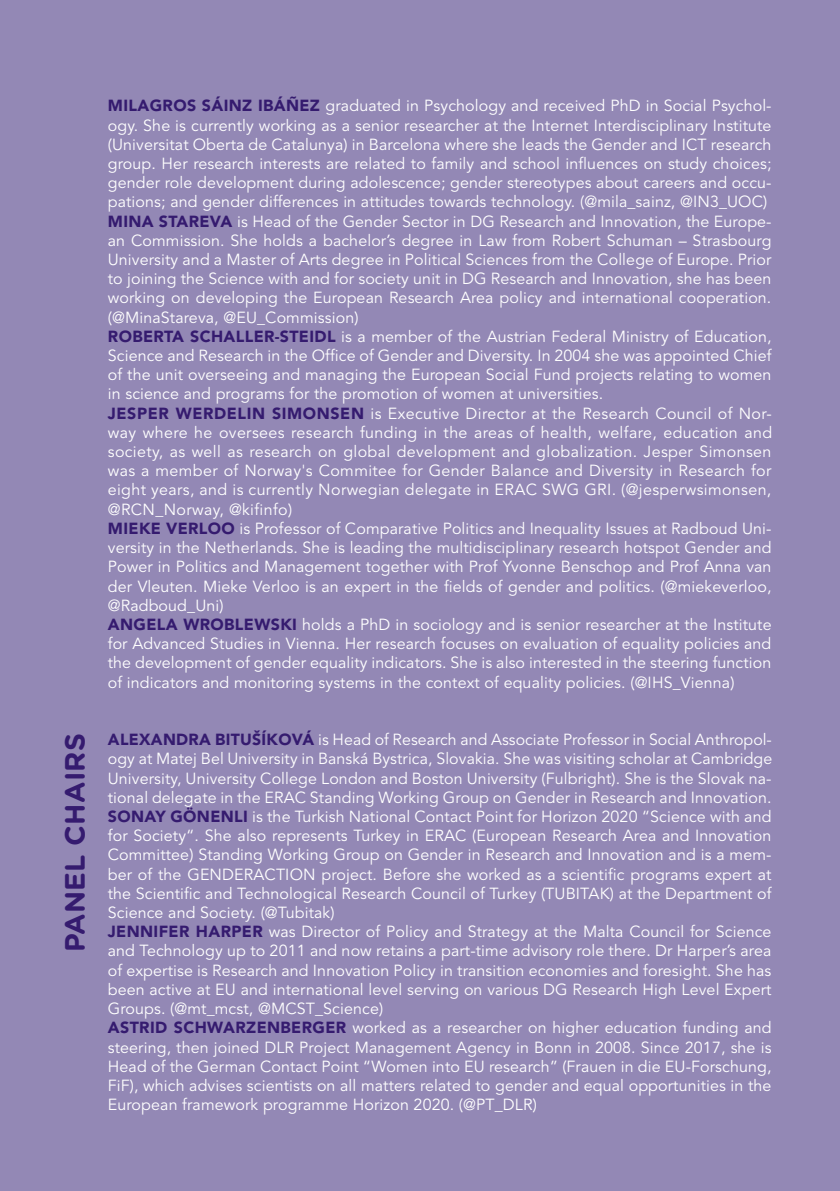
<style>
.page{position:relative;width:840px;height:1191px;background:#fff}
.page>*{position:absolute;margin:0;border:0;box-sizing:border-box;transform-origin:0 0}
.t1{font:700 28px "Gotham Rounded";color:#351b6f}
.t2{font:16px/19.2px "Avenir LTCE";letter-spacing:.01em;color:#fff;text-align:justify}
.t3{font:900 16px "Avenir LTCE";letter-spacing:.025em;color:#351b6f}
.s1{font-weight:900;color:#351b6f}
</style>
<div class="page">
<div style="left:0;top:0;width:839px;height:1191px;background:#9388b5"></div>
<h1 class="t1" style="left:54px;top:952px;width:218px;rotate:-90deg">PANEL CHAIRS</h1>
<p class="t2" style="left:108px;top:96px;width:665px;text-indent:79px"><span class="s1">S SÁINZ IBÁÑEZ</span> graduated in Psychology and received PhD in Social Psychol&shy;ogy. She is currently working as a senior researcher at the Internet Interdisciplinary Institute (Universitat Oberta de Catalunya) in Barcelona where she leads the Gender and ICT research group. Her research interests are related to family and school influences on study choices; gender role development during adolescence; gender stereotypes about careers and occu&shy;pations; and gender differences in attitudes towards technology. (@mila_sainz, @IN3_UOC)</p>
<p class="t3" style="left:108px;top:211px;width:13px">MINA</p>
<p class="t3" style="left:159px;top:211px;width:11px">STARE</p>
<p class="t3" style="left:108px;top:96px;width:43px">MI LAGRO</p>
<p class="t2" style="left:108px;top:212px;width:665px;text-indent:102px"><span class="s1">VA</span> is Head of the Gender Sector in DG Research and Innovation, the Europe&shy;an Commission. She holds a bachelor’s degree in Law from Robert Schuman – Strasbourg University and a Master of Arts degree in Political Sciences from the College of Europe. Prior to joining the Science with and for society unit in DG Research and Innovation, she has been working on developing the European Research Area policy and international cooperation. (@MinaStareva, @EU_Commission)</p>
<p class="t3" style="left:108px;top:326px;width:23px">ROBERTA</p>
<p class="t3" style="left:190px;top:326px;width:13px">SCHA</p>
<p class="t3" style="left:236px;top:326px;width:55px">LLER-STEID</p>
<p class="t2" style="left:108px;top:327px;width:665px;text-indent:219px"><span class="s1">L</span> is a member of the Austrian Federal Ministry of Education, Science and Research in the Office of Gender and Diversity. In 2004 she was appointed Chief of the unit overseeing and managing the European Social Fund projects relating to women in science and programs for the promotion of women at universities.</p>
<p class="t3" style="left:108px;top:403px;width:41px">JESPER</p>
<p class="t3" style="left:176px;top:403px;width:29px">WERDE</p>
<p class="t2" style="left:108px;top:404px;width:665px;text-indent:130px"><span class="s1">LIN SI MONSEN</span> is Executive Director at the Research Council of Nor&shy;way where he oversees research funding in the areas of health, welfare, education and society, as well as research on global development and globalization. Jesper Simonsen was a member of Norway's Commitee for Gender Balance and Diversity in Research for eight years, and is currently Norwegian delegate in ERAC SWG GRI. (@jesperwsimonsen, @RCN_Norway, @kifinfo)</p>
<p class="t3" style="left:108px;top:518px;width:11px">MIE</p>
<p class="t3" style="left:139px;top:518px;width:39px">KE VER</p>
<p class="t2" style="left:108px;top:519px;width:664px;text-indent:91px"><span class="s1">LOO</span> is Professor of Comparative Politics and Inequality Issues at Radboud Uni&shy;versity in the Netherlands. She is leading the multidisciplinary research hotspot Gender and Power in Politics and Management together with Prof Yvonne Benschop and Prof Anna van der Vleuten. Mieke Verloo is an expert in the fields of gender and politics. (@miekeverloo, @Radboud_Uni)</p>
<p class="t3" style="left:108px;top:614px;width:25px">ANGE</p>
<p class="t3" style="left:157px;top:614px;width:55px">LA WROB</p>
<p class="t2" style="left:108px;top:615px;width:665px;text-indent:127px"><span class="s1">LEWSKI</span> holds a PhD in sociology and is senior researcher at the Institute for Advanced Studies in Vienna. Her research focuses on evaluation of equality policies and the development of gender equality indicators. She is also interested in the steering function of indicators and monitoring systems in the context of equality policies. (@IHS_Vienna)</p>
<p class="t2" style="left:108px;top:730px;width:665px;text-indent:107px"><span class="s1">BITUŠÍKOVÁ</span> is Head of Research and Associate Professor in Social Anthropol&shy;ogy at Matej Bel University in Banská Bystrica, Slovakia. She was visiting scholar at Cambridge University, University College London and Boston University (Fulbright). She is the Slovak na&shy;tional delegate in the ERAC Standing Working Group on Gender in Research and Innovation.</p>
<p class="t3" style="left:108px;top:806px;width:14px">SONA</p>
<p class="t3" style="left:155px;top:806px;width:55px">Y GÖNEN</p>
<p class="t3" style="left:108px;top:729px;width:56px">ALEXANDRA</p>
<p class="t2" style="left:108px;top:807px;width:664px;text-indent:126px"><span class="s1">LI</span> is the Turkish National Contact Point for Horizon 2020 “Science with and for Society“. She also represents Turkey in ERAC (European Research Area and Innovation Committee) Standing Working Group on Gender in Research and Innovation and is a mem&shy;ber of the GENDERACTION project. Before she worked as a scientific programs expert at the Scientific and Technological Research Council of Turkey (TUBITAK) at the Department of Science and Society. (@Tubitak)</p>
<p class="t3" style="left:108px;top:921px;width:20px">JENNIFER</p>
<p class="t3" style="left:196px;top:921px;width:25px">HARPER</p>
<p class="t2" style="left:108px;top:922px;width:664px;text-indent:161px">was Director of Policy and Strategy at the Malta Council for Science and Technology up to 2011 and now retains a part-time advisory role there. Dr Harper’s area of expertise is Research and Innovation Policy in transition economies and foresight. She has been active at EU and international level serving on various DG Research High Level Expert Groups. (@mt_mcst, @MCST_Science)</p>
<p class="t3" style="left:108px;top:1017px;width:32px">ASTRID</p>
<p class="t3" style="left:174px;top:1017px;width:13px">SCHWAR</p>
<p class="t3" style="left:246px;top:1017px;width:23px">ZENBERGER</p>
<p class="t2" style="left:108px;top:1018px;width:665px;text-indent:244px">worked as a researcher on higher education funding and steering, then joined DLR Project Management Agency in Bonn in 2008. Since 2017, she is Head of the German Contact Point “Women into EU research” (Frauen in die EU-Forschung, FiF), which advises scientists on all matters related to gender and equal opportunities in the European framework programme Horizon 2020. (@PT_DLR)</p>
</div>
